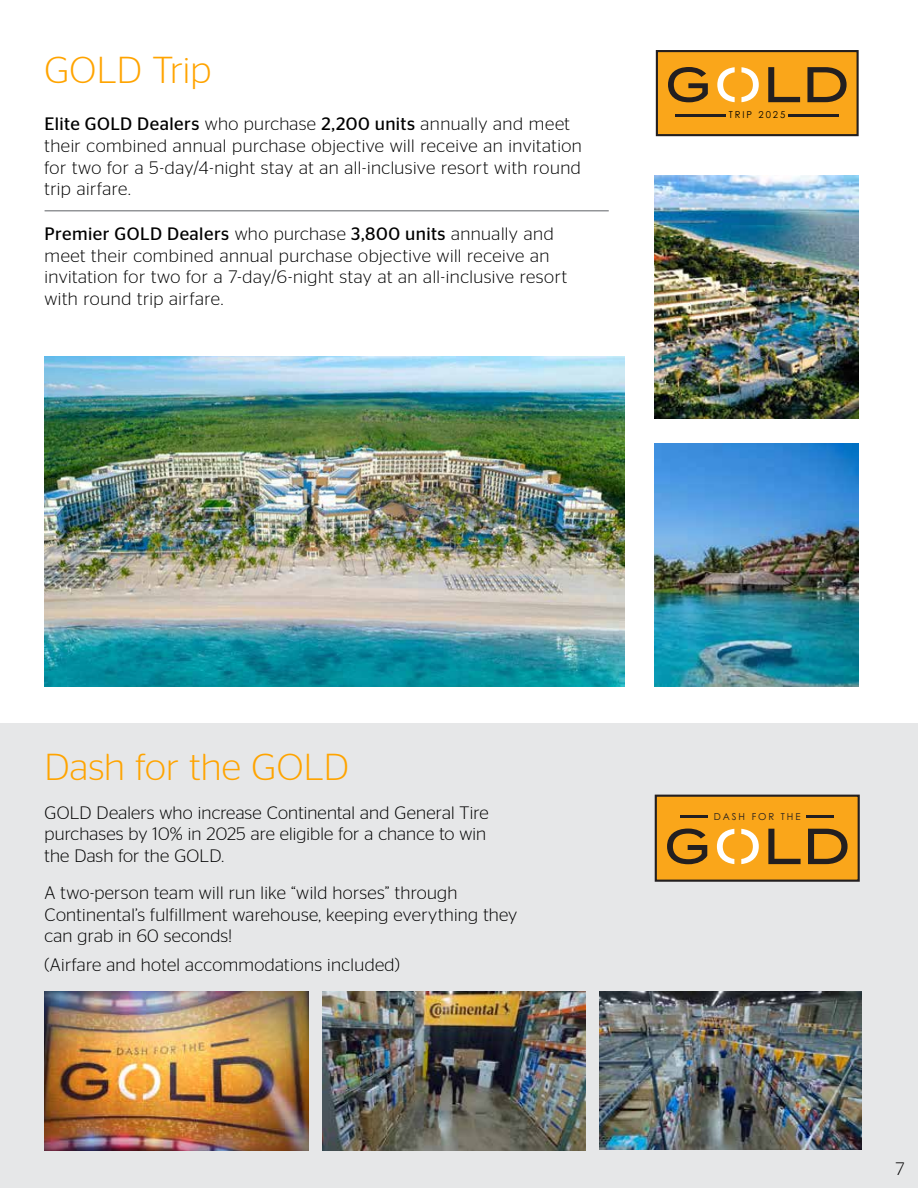
<style>
.page{position:relative;width:918px;height:1188px;background:#fff}
.page>*{position:absolute;margin:0;border:0;box-sizing:border-box;transform-origin:0 0}
.t1{font:300 37.5px "Stag Sans";color:#ffa400}
.t2{font:300 18px/21.6px "Stag Sans";letter-spacing:.02em;color:#000}
.t3{font:9.6px "Century Gothic";letter-spacing:.2em;color:#231f20}
.t4{font:9.45px "Century Gothic";letter-spacing:.2em;color:#000}
.s1{font-weight:400}
</style>
<div class="page">
<div style="left:0;top:724px;width:918px;height:464px;background:#e6e7e8"></div>
<hr style="left:45px;top:210px;width:564px;height:2px;background:#939598">
<img style="left:655px;top:175px;width:204px;height:244px">
<div style="left:657px;top:51px;width:201px;height:84px;background:#faa61a"></div>
<div style="left:656px;top:50px;width:203px;height:86px;border:2px solid #231f20"></div>
<svg style="left:668px;top:67px;width:40px;height:35px"></svg>
<svg style="left:768px;top:67px;width:32px;height:35px"></svg>
<svg style="left:807px;top:67px;width:40px;height:35px"></svg>
<svg style="left:717px;top:67px;width:18px;height:35px"></svg>
<svg style="left:741px;top:67px;width:18px;height:35px"></svg>
<hr style="left:675px;top:114px;width:51px;height:3px;background:#231f20">
<hr style="left:789px;top:114px;width:50px;height:3px;background:#231f20">
<div style="left:656px;top:796px;width:203px;height:85px;background:#faa61a"></div>
<div style="left:655px;top:795px;width:205px;height:87px;border:2px solid #231f20"></div>
<svg style="left:667px;top:829px;width:40px;height:35px"></svg>
<svg style="left:768px;top:829px;width:33px;height:35px"></svg>
<svg style="left:808px;top:829px;width:40px;height:35px"></svg>
<svg style="left:717px;top:829px;width:17px;height:35px"></svg>
<svg style="left:741px;top:829px;width:18px;height:35px"></svg>
<hr style="left:680px;top:816px;width:28px;height:2px;background:#231f20">
<hr style="left:807px;top:815px;width:27px;height:3px;background:#231f20">
<img style="left:655px;top:443px;width:204px;height:244px">
<img style="left:45px;top:356px;width:580px;height:331px">
<img style="left:45px;top:991px;width:263px;height:159px">
<img style="left:322px;top:991px;width:264px;height:159px">
<img style="left:599px;top:991px;width:262px;height:158px">
<h1 class="t1" style="left:45px;top:49px;width:168px">GOLD Trip</h1>
<p class="t2" style="left:45px;top:113px;width:539px"><span class="s1">Elite GOLD Dealers</span> who purchase <span class="s1">2,200 units</span> annually and meet their combined annual purchase objective will receive an invitation for two for a 5-day/4-night stay at an all-inclusive resort with round trip airfare.</p>
<p class="t2" style="left:45px;top:223px;width:524px"><span class="s1">Premier GOLD Dealers</span> who purchase <span class="s1">3,800 units</span> annually and meet their combined annual purchase objective will receive an invitation for two for a 7-day/6-night stay at an all-inclusive resort with round trip airfare.</p>
<p class="t4" style="left:729px;top:108px;width:58px">TRIP 2025</p>
<h1 class="t1" style="left:45px;top:746px;width:306px">Dash for the GOLD</h1>
<p class="t2" style="left:45px;top:801px;width:445px">GOLD Dealers who increase Continental and General Tire purchases by 10% in 2025 are eligible for a chance to win the Dash for the GOLD.</p>
<p class="t2" style="left:45px;top:882px;width:474px">A two-person team will run like “wild horses” through<br>Continental’s fulfillment warehouse, keeping everything they can grab in 60 seconds!</p>
<p class="t2" style="left:45px;top:954px;width:357px">(Airfare and hotel accommodations included)</p>
<p class="t3" style="left:714px;top:810px;width:88px">DASH FOR THE</p>
<p class="t2" style="left:896px;top:1157px;width:10px">7</p>
</div>
